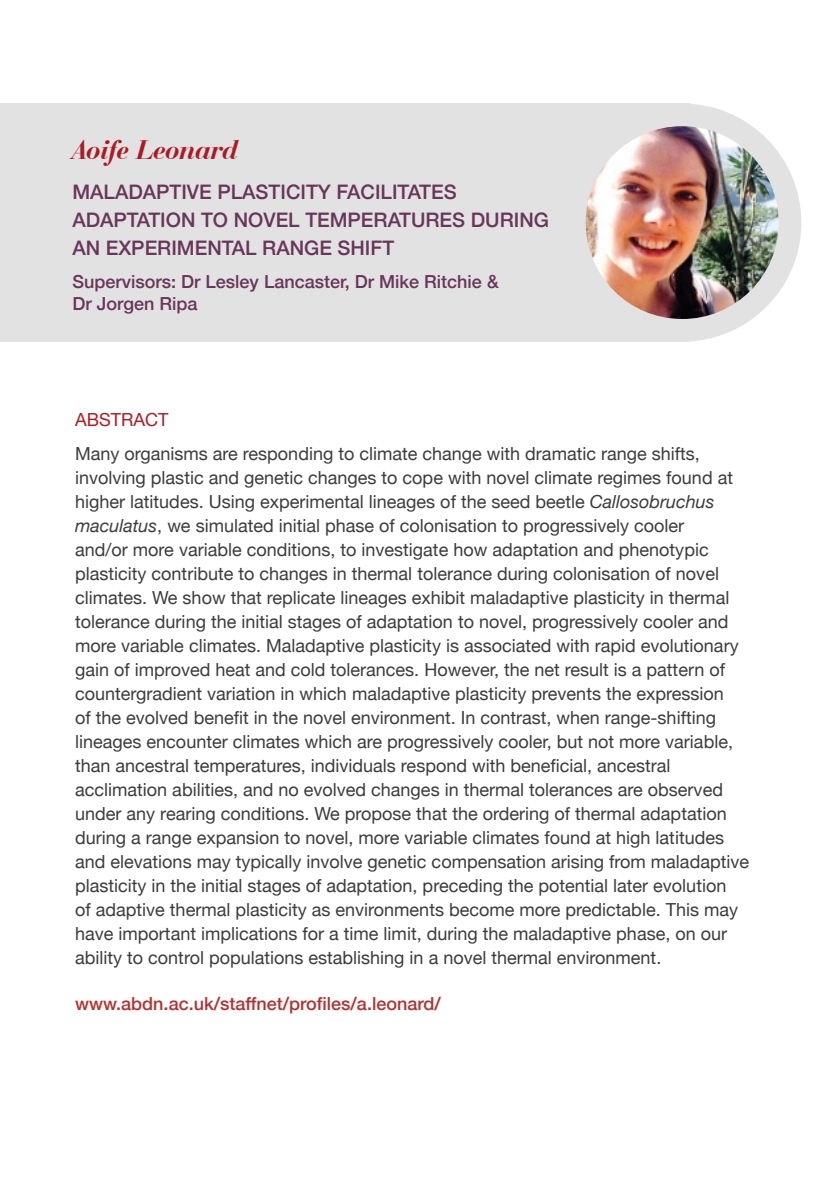
<style>
.page{position:relative;width:840px;height:1191px;background:#fff}
.page>*{position:absolute;margin:0;border:0;box-sizing:border-box;transform-origin:0 0}
.t1{font:italic 700 28px "Bauer Bodoni BT";color:#ac1a24}
.t2{font:500 20px/28px "Helvetica Neue";color:#68365a}
.t3{font:18px/24px "Helvetica Neue";color:#3c3c3b}
.t4{font:500 18px/21.6px "Helvetica Neue";color:#68365a}
.t5{font:500 18px "Helvetica Neue";color:#b33230}
.t6{font:18px "Helvetica Neue";color:#ac1a24}
.s1{font-style:italic}
</style>
<div class="page">
<div style="left:0;top:104px;width:689px;height:238px;background:#e3e2e3"></div>
<img style="left:586px;top:115px;width:194px;height:215px">
<div style="left:562px;top:103px;width:238px;height:239px;border:23px solid #e3e2e3;border-radius:50%"></div>
<h1 class="t1" style="left:72px;top:132px;width:168px">Aoife Leonard</h1>
<p class="t2" style="left:72px;top:176px;width:478px">MALADAPTIVE PLASTICITY FACILITATES<br>ADAPTATION TO NOVEL TEMPERATURES DURING<br>AN EXPERIMENTAL RANGE SHIFT</p>
<p class="t4" style="left:72px;top:270px;width:427px">Supervisors: Dr Lesley Lancaster, Dr Mike Ritchie &amp;<br>Dr Jorgen Ripa</p>
<p class="t6" style="left:75px;top:406px;width:95px">ABSTRACT</p>
<p class="t3" style="left:75px;top:442px;width:675px">Many organisms are responding to climate change with dramatic range shifts, involving plastic and genetic changes to cope with novel climate regimes found at higher latitudes. Using experimental lineages of the seed beetle <span class="s1">Callosobruchus maculatus</span>, we simulated initial phase of colonisation to progressively cooler<br>and/or more variable conditions, to investigate how adaptation and phenotypic plasticity contribute to changes in thermal tolerance during colonisation of novel climates. We show that replicate lineages exhibit maladaptive plasticity in thermal tolerance during the initial stages of adaptation to novel, progressively cooler and more variable climates. Maladaptive plasticity is associated with rapid evolutionary gain of improved heat and cold tolerances. However, the net result is a pattern of countergradient variation in which maladaptive plasticity prevents the expression<br>of the evolved benefit in the novel environment. In contrast, when range-shifting lineages encounter climates which are progressively cooler, but not more variable, than ancestral temperatures, individuals respond with beneficial, ancestral acclimation abilities, and no evolved changes in thermal tolerances are observed under any rearing conditions. We propose that the ordering of thermal adaptation during a range expansion to novel, more variable climates found at high latitudes and elevations may typically involve genetic compensation arising from maladaptive plasticity in the initial stages of adaptation, preceding the potential later evolution<br>of adaptive thermal plasticity as environments become more predictable. This may have important implications for a time limit, during the maladaptive phase, on our ability to control populations establishing in a novel thermal environment.</p>
<p class="t5" style="left:75px;top:988px;width:367px">www.abdn.ac.uk/staffnet/profiles/a.leonard/</p>
</div>
